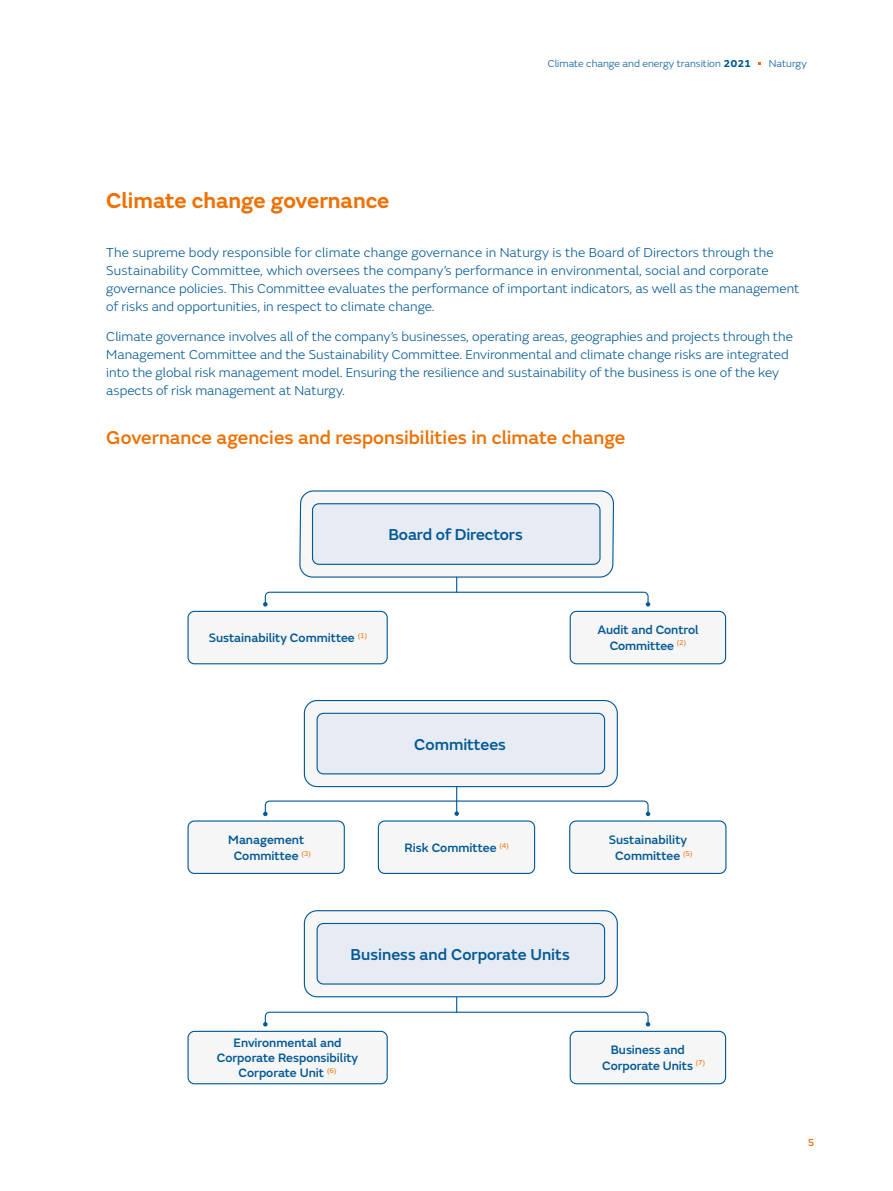
<style>
.page{position:relative;width:893px;height:1191px;background:#fff}
.page>*{position:absolute;margin:0;border:0;box-sizing:border-box;transform-origin:0 0}
.t1{font:600 22.5px "FS Emeric";color:#ec7206}
.t2{font:500 19.5px "FS Emeric";color:#ec7206}
.t3{font:500 16.5px "FS Emeric";color:#005895}
.t4{font:300 13.5px/18px "FS Emeric";color:#005895}
.t5{font:500 12.75px/15.3px "FS Emeric";color:#005895;text-align:center}
.t6{font:300 10.5px "FS Emeric";color:#005895}
.t7{font:500 10.5px "FS Emeric";color:#ec7206}
.s1{font-weight:700}
</style>
<div class="page">
<div style="left:188px;top:611px;width:199px;height:53px;background:#f6f6f6;border-radius:6px"></div>
<div style="left:188px;top:611px;width:200px;height:53px;border:1px solid #005895;border-radius:6px"></div>
<div style="left:570px;top:611px;width:156px;height:53px;background:#f6f6f6;border-radius:6px"></div>
<div style="left:570px;top:611px;width:156px;height:53px;border:1px solid #005895;border-radius:6px"></div>
<svg style="left:299px;top:490px;width:316px;height:295px"></svg>
<svg style="left:263px;top:491px;width:387px;height:115px"></svg>
<svg style="left:263px;top:785px;width:387px;height:31px"></svg>
<div style="left:188px;top:821px;width:156px;height:52px;background:#f6f6f6;border-radius:6px"></div>
<div style="left:188px;top:820px;width:157px;height:54px;border:1px solid #005895;border-radius:6px"></div>
<div style="left:378px;top:821px;width:157px;height:52px;background:#f6f6f6;border-radius:6px"></div>
<div style="left:378px;top:820px;width:157px;height:54px;border:1px solid #005895;border-radius:6px"></div>
<div style="left:570px;top:821px;width:156px;height:52px;background:#f6f6f6;border-radius:6px"></div>
<div style="left:569px;top:820px;width:157px;height:54px;border:1px solid #005895;border-radius:6px"></div>
<div style="left:304px;top:700px;width:313px;height:86px;background:#f6f6f6;border-radius:13px"></div>
<div style="left:304px;top:700px;width:314px;height:87px;border:1px solid #005895;border-radius:13px"></div>
<div style="left:317px;top:713px;width:288px;height:61px;background:#e7ebf3;border-radius:6px"></div>
<div style="left:317px;top:712px;width:288px;height:62px;border:1px solid #005895;border-radius:6px"></div>
<div style="left:188px;top:1031px;width:199px;height:52px;background:#f6f6f6;border-radius:6px"></div>
<div style="left:188px;top:1030px;width:200px;height:54px;border:1px solid #005895;border-radius:6px"></div>
<div style="left:570px;top:1031px;width:156px;height:52px;background:#f6f6f6;border-radius:6px"></div>
<div style="left:570px;top:1030px;width:156px;height:54px;border:1px solid #005895;border-radius:6px"></div>
<svg style="left:263px;top:997px;width:387px;height:29px"></svg>
<div style="left:304px;top:910px;width:313px;height:86px;background:#f6f6f6;border-radius:13px"></div>
<div style="left:304px;top:910px;width:314px;height:87px;border:1px solid #005895;border-radius:13px"></div>
<div style="left:317px;top:923px;width:288px;height:61px;background:#e7ebf3;border-radius:6px"></div>
<div style="left:317px;top:923px;width:288px;height:61px;border:1px solid #005895;border-radius:6px"></div>
<p class="t6" style="left:548px;top:57px;width:205px">Climate change and energy transition <span class="s1">2021</span></p>
<p class="t6" style="left:769px;top:57px;width:39px">Naturgy</p>
<h1 class="t1" style="left:106px;top:183px;width:285px">Climate change governance</h1>
<p class="t4" style="left:106px;top:242px;width:695px">The supreme body responsible for climate change governance in Naturgy is the Board of Directors through the Sustainability Committee, which oversees the company’s performance in environmental, social and corporate governance policies. This Committee evaluates the performance of important indicators, as well as the management of risks and opportunities, in respect to climate change.</p>
<p class="t4" style="left:106px;top:327px;width:688px">Climate governance involves all of the company’s businesses, operating areas, geographies and projects through the Management Committee and the Sustainability Committee. Environmental and climate change risks are integrated into the global risk management model. Ensuring the resilience and sustainability of the business is one of the key aspects of risk management at Naturgy.</p>
<h2 class="t2" style="left:106px;top:423px;width:520px">Governance agencies and responsibilities in climate change</h2>
<p class="t3" style="left:388px;top:522px;width:136px">Board of Directors</p>
<p class="t5" style="left:209px;top:630px;width:160px">Sustainability Committee <sup>(1)</sup></p>
<p class="t5" style="left:597px;top:621px;width:103px">Audit and Control<br>Committee <sup>(2)</sup></p>
<p class="t3" style="left:414px;top:732px;width:93px">Committees</p>
<p class="t5" style="left:228px;top:831px;width:84px">Management<br>Committee <sup>(3)</sup></p>
<p class="t5" style="left:404px;top:839px;width:106px">Risk Committee <sup>(4)</sup></p>
<p class="t5" style="left:609px;top:831px;width:85px">Sustainability<br>Committee <sup>(5)</sup></p>
<p class="t3" style="left:351px;top:942px;width:221px">Business and Corporate Units</p>
<p class="t5" style="left:217px;top:1035px;width:143px;line-height:14.9px">Environmental and<br>Corporate Responsibility<br>Corporate Unit <sup>(6)</sup></p>
<p class="t5" style="left:602px;top:1041px;width:104px;text-align:left;text-indent:9px">Business and<br>Corporate Units <sup>(7)</sup></p>
<p class="t7" style="left:808px;top:1134px;width:8px">5</p>
</div>
